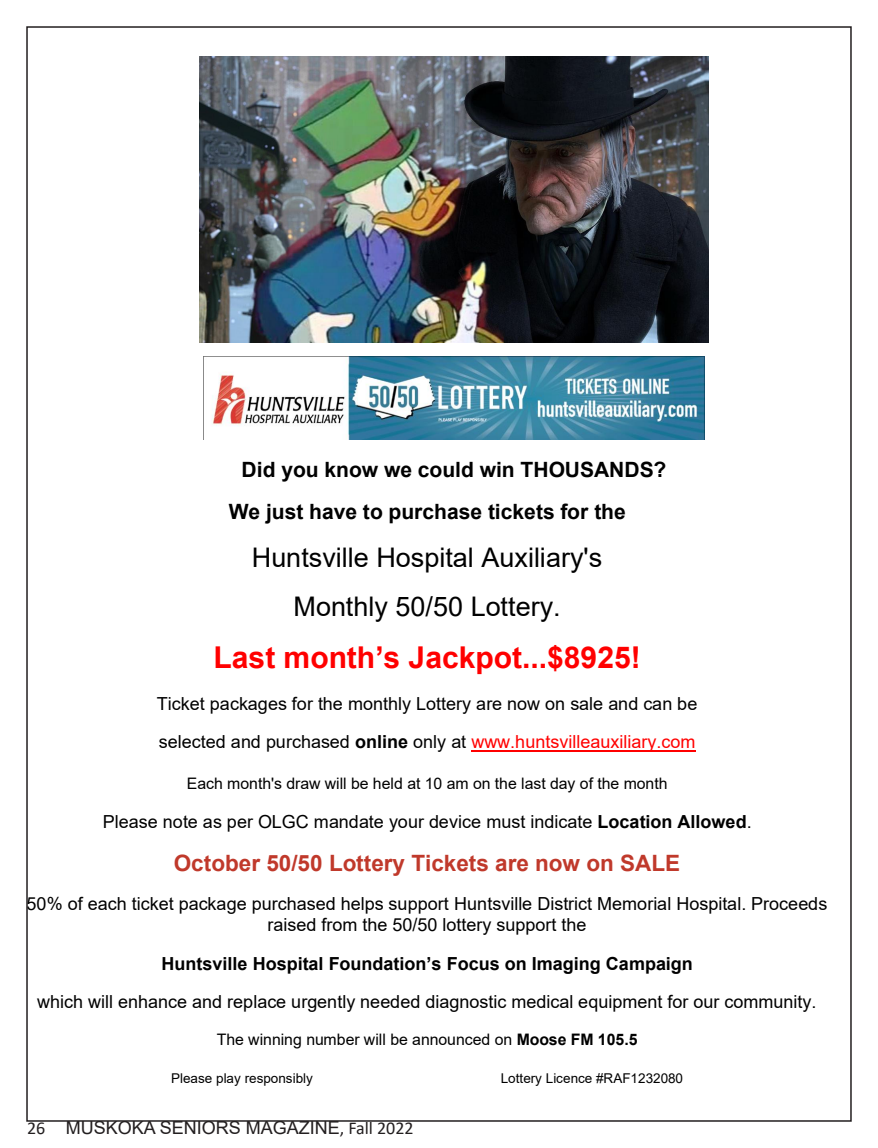
<style>
.page{position:relative;width:878px;height:1148px;background:#fff}
.page>*{position:absolute;margin:0;border:0;box-sizing:border-box;transform-origin:0 0}
.t1{font:700 30px "Arial";color:#f00}
.t2{font:27px/49.2px "Arial";color:#010101;text-align:center}
.t3{font:700 22.5px "Arial";color:#c0392b}
.t4{font:700 21px/42.2px "Arial";color:#010101}
.t5{font:18px/38.7px "Arial";color:#010101;text-align:center}
.t6{font:18px "Arial";color:#231f20}
.t7{font:15.9px "Arial";color:#010101}
.t8{font:13.5px "Arial";letter-spacing:.005em;color:#010101}
.s1{font-weight:700}
.s2{color:#f00}
.s3{font-family:"Calibri"}
</style>
<div class="page">
<hr style="left:471px;top:750px;width:224px;height:1px;background:#f00">
<img style="left:200px;top:56px;width:508px;height:286px">
<img style="left:203px;top:356px;width:501px;height:83px">
<p class="t4" style="left:229px;top:449px;width:439px;text-indent:13px">Did you know we could win THOUSANDS?<br>We just have to purchase tickets for the</p>
<p class="t2" style="left:252px;top:533px;width:352px">Huntsville Hospital Auxiliary's<br>Monthly 50/50 Lottery.</p>
<p class="t1" style="left:213px;top:636px;width:429px">Last month’s Jackpot...$8925!</p>
<p class="t5" style="left:157px;top:683px;width:542px;text-align:left">Ticket packages for the monthly Lottery are now on sale and can be selected and purchased <span class="s1">online</span> only at <span class="s2">www.huntsvilleauxiliary.com</span></p>
<p class="t7" style="left:187px;top:772px;width:482px">Each month's draw will be held at 10 am on the last day of the month</p>
<p class="t5" style="left:103px;top:802px;width:650px">Please note as per OLGC mandate your device must indicate <span class="s1">Location Allowed</span>.</p>
<p class="t3" style="left:174px;top:847px;width:508px">October 50/50 Lottery Tickets are now on SALE</p>
<p class="t5" style="left:27px;top:893px;width:802px;line-height:20.7px">50% of each ticket package purchased helps support Huntsville District Memorial Hospital. Proceeds raised from the 50/50 lottery support the</p>
<p class="t5" style="left:37px;top:943px;width:781px"><span class="s1">Huntsville Hospital Foundation’s Focus on Imaging Campaign<br></span>which will enhance and replace urgently needed diagnostic medical equipment for our community.</p>
<p class="t7" style="left:217px;top:1028px;width:422px">The winning number will be announced on <span class="s1">Moose FM 105.5</span></p>
<p class="t8" style="left:171px;top:1069px;width:143px">Please play responsibly</p>
<p class="t8" style="left:500px;top:1069px;width:184px">Lottery Licence #RAF1232080</p>
<p class="t6" style="left:27px;top:1115px;width:388px"><span class="s3">26</span> MUSKOKA SENIORS MAGAZINE<span class="s3">, Fall 2022</span></p>
</div>
